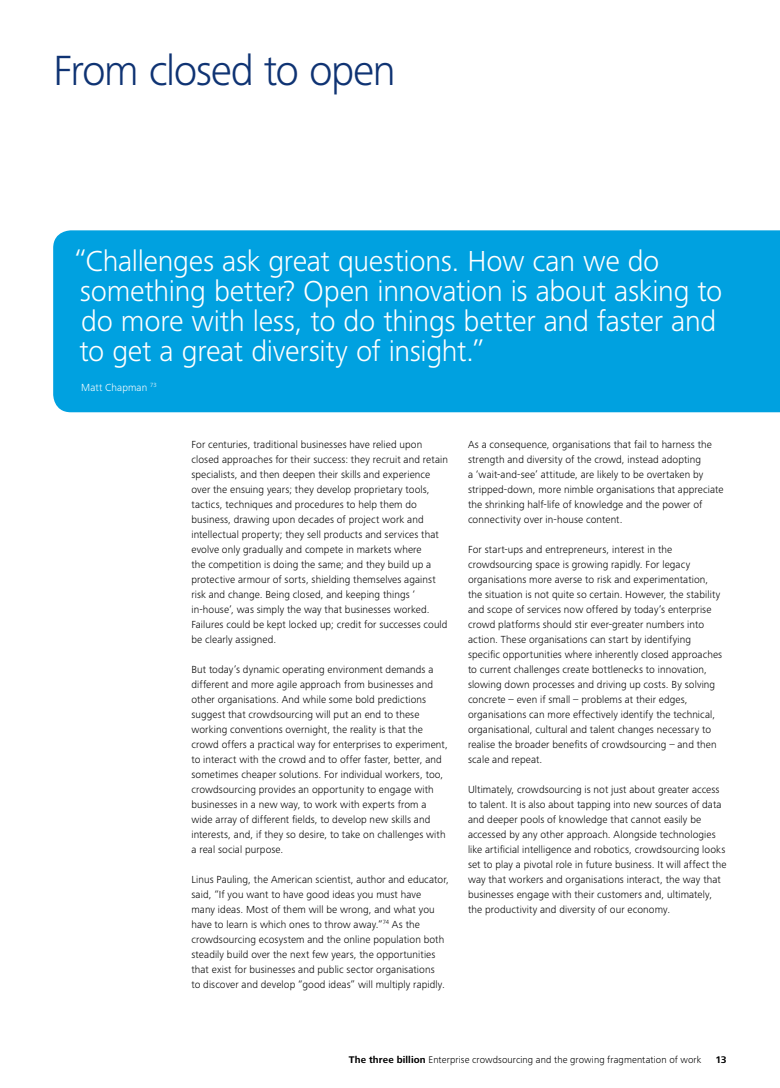
<style>
.page{position:relative;width:780px;height:1088px;background:#fff}
.page>*{position:absolute;margin:0;border:0;box-sizing:border-box;transform-origin:0 0}
.t1{font:300 43.75px "Frutiger Next Pro";letter-spacing:-.035em;color:#0f3373}
.t2{font:300 30px/30px "Frutiger Next Pro";letter-spacing:-.01em;color:#fff}
.t3{font:300 10.62px/15px "Frutiger Next Pro";letter-spacing:.01em;color:#000}
.t4{font:300 10.62px "Frutiger Next Pro";letter-spacing:.005em;color:#fff}
.t5{font:300 10px "Frutiger Next Pro";letter-spacing:.01em;color:#000}
.t6{font:700 10px "Frutiger Next Pro";color:#000}
.s1{font-weight:700}
</style>
<div class="page">
<div style="left:53px;top:230px;width:727px;height:182px;background:#00a1e0"></div>
<h1 class="t1" style="left:53px;top:45px;width:344px">From closed to open</h1>
<h2 class="t2" style="left:74px;top:246px;width:649px">“Challenges ask great questions. How can we do something better? Open innovation is about asking to do more with less, to do things better and faster and to get a great diversity of insight.”</h2>
<p class="t4" style="left:81px;top:381px;width:77px">Matt Chapman <sup>73</sup></p>
<p class="t3" style="left:191px;top:437px;width:258px">For centuries, traditional businesses have relied upon closed approaches for their success: they recruit and retain specialists, and then deepen their skills and experience over the ensuing years; they develop proprietary tools, tactics, techniques and procedures to help them do business, drawing upon decades of project work and intellectual property; they sell products and services that evolve only gradually and compete in markets where<br>the competition is doing the same; and they build up a protective armour of sorts, shielding themselves against risk and change. Being closed, and keeping things ‘ in-house’, was simply the way that businesses worked.<br>Failures could be kept locked up; credit for successes could be clearly assigned.</p>
<p class="t3" style="left:191px;top:662px;width:258px">But today’s dynamic operating environment demands a different and more agile approach from businesses and other organisations. And while some bold predictions suggest that crowdsourcing will put an end to these working conventions overnight, the reality is that the crowd offers a practical way for enterprises to experiment, to interact with the crowd and to offer faster, better, and sometimes cheaper solutions. For individual workers, too, crowdsourcing provides an opportunity to engage with businesses in a new way, to work with experts from a wide array of different fields, to develop new skills and interests, and, if they so desire, to take on challenges with a real social purpose.</p>
<p class="t3" style="left:191px;top:872px;width:259px">Linus Pauling, the American scientist, author and educator, said, “If you want to have good ideas you must have<br>many ideas. Most of them will be wrong, and what you have to learn is which ones to throw away.”<sup>74</sup> As the crowdsourcing ecosystem and the online population both steadily build over the next few years, the opportunities that exist for businesses and public sector organisations<br>to discover and develop “good ideas” will multiply rapidly.</p>
<p class="t3" style="left:468px;top:437px;width:257px">As a consequence, organisations that fail to harness the strength and diversity of the crowd, instead adopting<br>a ‘wait-and-see’ attitude, are likely to be overtaken by stripped-down, more nimble organisations that appreciate the shrinking half-life of knowledge and the power of connectivity over in-house content.</p>
<p class="t3" style="left:468px;top:542px;width:256px">For start-ups and entrepreneurs, interest in the crowdsourcing space is growing rapidly. For legacy organisations more averse to risk and experimentation, the situation is not quite so certain. However, the stability and scope of services now offered by today’s enterprise crowd platforms should stir ever-greater numbers into action. These organisations can start by identifying specific opportunities where inherently closed approaches to current challenges create bottlenecks to innovation, slowing down processes and driving up costs. By solving concrete – even if small – problems at their edges, organisations can more effectively identify the technical, organisational, cultural and talent changes necessary to realise the broader benefits of crowdsourcing – and then scale and repeat.</p>
<p class="t3" style="left:468px;top:782px;width:260px">Ultimately, crowdsourcing is not just about greater access to talent. It is also about tapping into new sources of data and deeper pools of knowledge that cannot easily be accessed by any other approach. Alongside technologies like artificial intelligence and robotics, crowdsourcing looks set to play a pivotal role in future business. It will affect the way that workers and organisations interact, the way that businesses engage with their customers and, ultimately, the productivity and diversity of our economy.</p>
<p class="t5" style="left:349px;top:1053px;width:354px"><span class="s1">The three billion</span> Enterprise crowdsourcing and the growing fragmentation of work</p>
<p class="t6" style="left:715px;top:1053px;width:13px">13</p>
</div>
